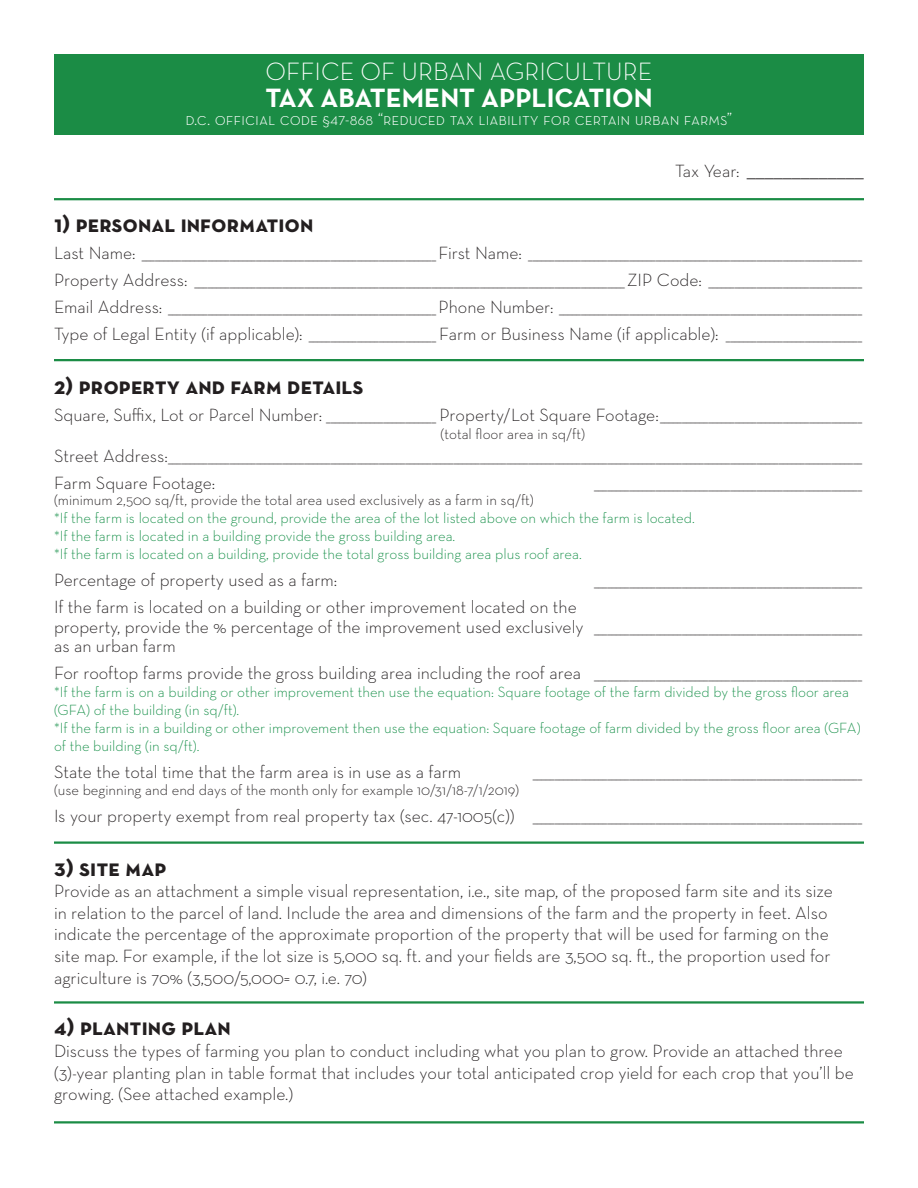
<style>
.page{position:relative;width:918px;height:1188px;background:#fff}
.page>*{position:absolute;margin:0;border:0;box-sizing:border-box;transform-origin:0 0}
.t1{font:700 27px "Neutra Text";color:#fff}
.t2{font:300 25.5px "Neutra Text";color:#fff}
.Paragraph_Style_1{font:24px "Neutra Text Bold SC Alt";color:#231f20}
.Paragraph_Style_1-2{font:300 18px/21.6px "Neutra Text";color:#231f20}
.t3{font:18px "Neutra Text Light SC Alt";color:#fff}
.Paragraph_Style_1-3{font:300 condensed 18px "Helvetica Neue LT Std";color:#231f20}
.Paragraph_Style_1-4{font:300 15px/18px "Neutra Text";color:#138e46}
.Paragraph_Style_1-5{font:300 15px "Neutra Text";color:#231f20}
.s1{font-family:"Neutra Text";font-stretch:normal}
</style>
<div class="page">
<div style="left:54px;top:54px;width:810px;height:81px;background:#1b8c45"></div>
<hr style="left:54px;top:198px;width:810px;height:2px;background:#1b8c45">
<hr style="left:54px;top:359px;width:810px;height:2px;background:#1b8c45">
<hr style="left:54px;top:1121px;width:810px;height:3px;background:#1b8c45">
<hr style="left:54px;top:841px;width:810px;height:3px;background:#1b8c45">
<hr style="left:54px;top:1001px;width:810px;height:3px;background:#1b8c45">
<p class="t2" style="left:266px;top:56px;width:388px">OFFICE OF URBAN AGRICULTURE</p>
<p class="t1" style="left:265px;top:81px;width:389px">TAX ABATEMENT APPLICATION</p>
<p class="t3" style="left:186px;top:108px;width:548px">d.c. official code §47-868 “reduced tax liability for certain urban farms”</p>
<p class="Paragraph_Style_1-3" style="left:675px;top:160px;width:190px"><span class="s1">Tax Year:</span> _____________</p>
<p class="Paragraph_Style_1" style="left:54px;top:209px;width:261px">1) personal information</p>
<p class="Paragraph_Style_1-2" style="left:54px;top:242px;width:810px">Last Name: ___________________________________________________________________First Name: ____________________________________________________________________________</p>
<p class="Paragraph_Style_1-2" style="left:54px;top:269px;width:810px">Property Address: __________________________________________________________________________________________________ZIP Code: ___________________________________</p>
<p class="Paragraph_Style_1-2" style="left:54px;top:296px;width:810px">Email Address: _____________________________________________________________Phone Number: _____________________________________________________________________</p>
<p class="Paragraph_Style_1-2" style="left:54px;top:323px;width:810px">Type of Legal Entity (if applicable): _____________________________ Farm or Business Name (if applicable): _______________________________</p>
<p class="Paragraph_Style_1" style="left:54px;top:371px;width:311px">2) property and farm details</p>
<p class="Paragraph_Style_1-2" style="left:54px;top:404px;width:810px">Square, Suffix, Lot or Parcel Number: _________________________ Property/Lot Square Footage:______________________________________________</p>
<p class="Paragraph_Style_1-5" style="left:440px;top:425px;width:146px">(total floor area in sq/ft)</p>
<p class="Paragraph_Style_1-2" style="left:54px;top:444px;width:810px">Street Address:______________________________________________________________________________________________________________________________________________________________</p>
<p class="Paragraph_Style_1-2" style="left:54px;top:471px;width:163px">Farm Square Footage:</p>
<p class="Paragraph_Style_1-2" style="left:594px;top:471px;width:269px">_____________________________________________________________</p>
<p class="Paragraph_Style_1-5" style="left:54px;top:491px;width:481px">(minimum 2,500 sq/ft, provide the total area used exclusively as a farm in sq/ft)</p>
<p class="Paragraph_Style_1-4" style="left:54px;top:509px;width:642px">*If the farm is located on the ground, provide the area of the lot listed above on which the farm is located.</p>
<p class="Paragraph_Style_1-4" style="left:54px;top:527px;width:403px">*If the farm is located in a building provide the gross building area.</p>
<p class="Paragraph_Style_1-4" style="left:54px;top:545px;width:529px">*If the farm is located on a building, provide the total gross building area plus roof area.</p>
<p class="Paragraph_Style_1-2" style="left:54px;top:569px;width:285px">Percentage of property used as a farm:</p>
<p class="Paragraph_Style_1-2" style="left:594px;top:569px;width:269px">_____________________________________________________________</p>
<p class="Paragraph_Style_1-2" style="left:54px;top:597px;width:810px;line-height:19.5px">If the farm is located on a building or other improvement located on the<br>property, provide the % percentage of the improvement used exclusively _____________________________________________________________ as an urban farm</p>
<p class="Paragraph_Style_1-2" style="left:54px;top:662px;width:810px">For rooftop farms provide the gross building area including the roof area _____________________________________________________________</p>
<p class="Paragraph_Style_1-4" style="left:54px;top:683px;width:797px">*If the farm is on a building or other improvement then use the equation: Square footage of the farm divided by the gross floor area (GFA) of the building (in sq/ft).</p>
<p class="Paragraph_Style_1-4" style="left:54px;top:719px;width:808px">*If the farm is in a building or other improvement then use the equation: Square footage of farm divided by the gross floor area (GFA) of the building (in sq/ft).</p>
<p class="Paragraph_Style_1-2" style="left:54px;top:761px;width:409px">State the total time that the farm area is in use as a farm</p>
<p class="Paragraph_Style_1-2" style="left:533px;top:761px;width:331px">___________________________________________________________________________</p>
<p class="Paragraph_Style_1-5" style="left:54px;top:781px;width:467px">(use beginning and end days of the month only for example 10/31/18-7/1/2019)</p>
<p class="Paragraph_Style_1-2" style="left:54px;top:804px;width:810px">Is your property exempt from real property tax (sec. 47-1005(c)) ___________________________________________________________________________</p>
<p class="Paragraph_Style_1" style="left:54px;top:852px;width:114px">3) site map</p>
<p class="Paragraph_Style_1-2" style="left:54px;top:880px;width:780px">Provide as an attachment a simple visual representation, i.e., site map, of the proposed farm site and its size in relation to the parcel of land. Include the area and dimensions of the farm and the property in feet. Also indicate the percentage of the approximate proportion of the property that will be used for farming on the site map. For example, if the lot size is 5,000 sq. ft. and your fields are 3,500 sq. ft., the proportion used for agriculture is 70% (3,500/5,000= 0.7, i.e. 70)</p>
<p class="Paragraph_Style_1" style="left:54px;top:1012px;width:178px">4) planting plan</p>
<p class="Paragraph_Style_1-2" style="left:54px;top:1040px;width:802px">Discuss the types of farming you plan to conduct including what you plan to grow. Provide an attached three (3)-year planting plan in table format that includes your total anticipated crop yield for each crop that you’ll be growing. (See attached example.)</p>
</div>
